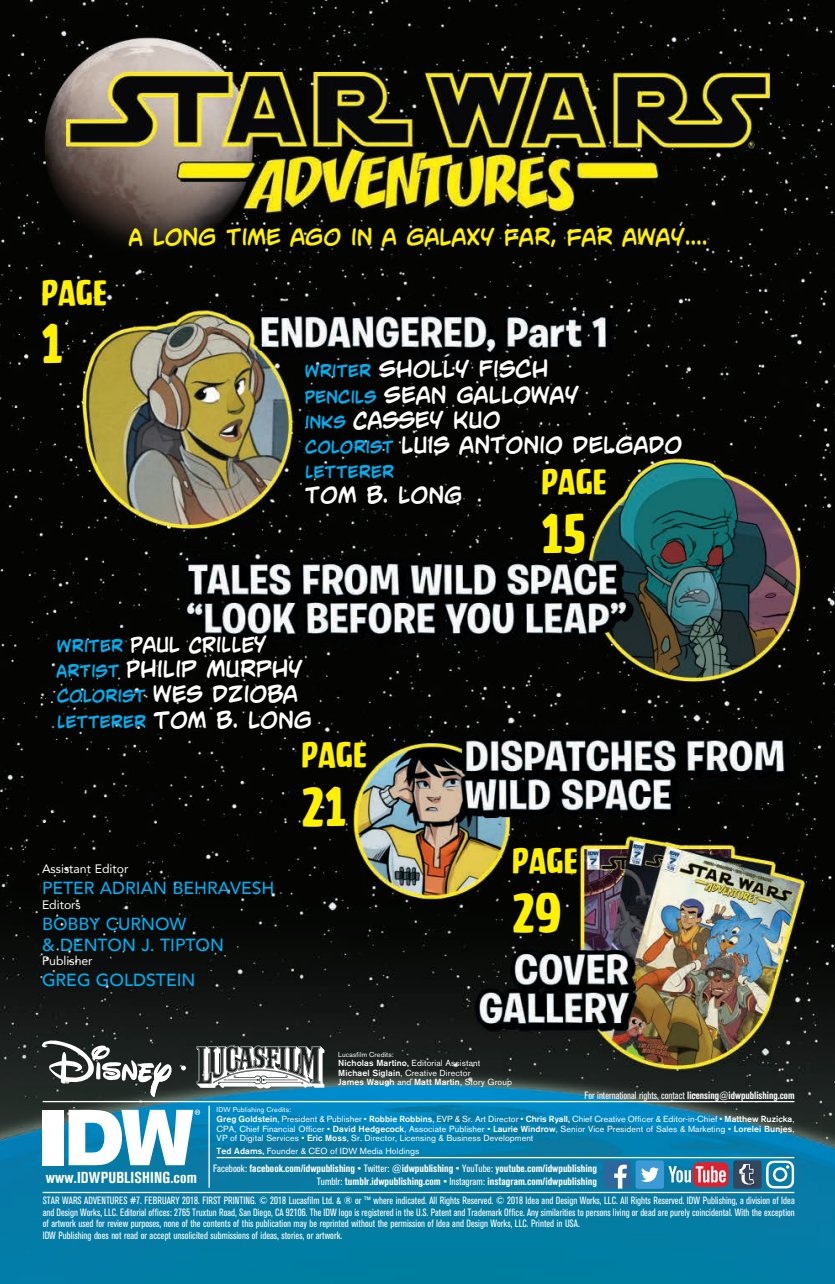
<style>
.page{position:relative;width:835px;height:1284px;background:#fff}
.page>*{position:absolute;margin:0;border:0;box-sizing:border-box;transform-origin:0 0}
.t1{font:49px "CC Battle Cry";color:#fff101}
.t2{font:31.5px "CC Battle Cry";letter-spacing:.01em;color:#fff101}
.t3{font:21px "CC Adam Kubert";letter-spacing:.03em;color:#fff}
.t4{font:21px "CC Adam Kubert";letter-spacing:.025em;color:#fff101}
.t5{font:19.25px "CC Adam Kubert";letter-spacing:.015em;color:#fff}
.t6{font:500 17.5px "Avenir";color:#00aeef}
.t7{font:700 condensed 15.75px "Akzidenz Grotesk BE";letter-spacing:.01em;color:#fff;scale:1.04 1}
.t8{font:15.75px "CC Adam Kubert";letter-spacing:.03em;color:#00aeef}
.t9{font:12.25px "Avenir";color:#fff}
.t10{font:condensed 10.5px/11.4px "Akzidenz Grotesk BE";letter-spacing:.005em;color:#fff;text-align:justify}
.t11{font:700 condensed 10.5px/12.2px "Akzidenz Grotesk BE";color:#fff;text-align:right;scale:1.05 1}
.t12{font:8.75px/9.6px "Akzidenz Grotesk BE";letter-spacing:.01em;color:#fff;text-align:justify}
.t13{font:500 8.75px "Akzidenz Grotesk BE";letter-spacing:.015em;color:#fff}
.t14{font:7px "Akzidenz Grotesk BE";letter-spacing:.015em;color:#fff}
.s1{font-size:15.75px;color:#00aeef}
.s2{font-weight:500}
.s3{font-weight:400}
.s4{font-weight:700}
</style>
<div class="page">
<img style="left:0;top:0;width:834px;height:1284px">
<svg style="left:42px;top:1040px;width:131px;height:57px"></svg>
<svg style="left:197px;top:1045px;width:127px;height:43px"></svg>
<svg style="left:181px;top:1065px;width:5px;height:5px"></svg>
<div style="left:43px;top:1109px;width:21px;height:56px;background:#fff"></div>
<svg style="left:69px;top:1109px;width:131px;height:56px"></svg>
<hr style="left:43px;top:1191px;width:751px;height:2px;background:#fff">
<hr style="left:43px;top:1101px;width:751px;height:1px;background:#fff">
<hr style="left:217px;top:1157px;width:577px;height:1px;background:#fff">
<hr style="left:208px;top:1105px;width:2px;height:82px;background:#fff">
<svg style="left:603px;top:1160px;width:191px;height:28px;background:#6387a6"></svg>
<p class="t2" style="left:41px;top:278px;width:67px">PAGE</p>
<p class="t1" style="left:41px;top:322px;width:24px">1</p>
<p class="t4" style="left:129px;top:226px;width:579px">A LONG TIME AGO IN A GALAXY FAR, FAR AWAY....</p>
<p class="t3" style="left:305px;top:359px;width:244px"><span class="s1">WRITER</span> SHOLLY FISCH</p>
<p class="t3" style="left:305px;top:384px;width:275px"><span class="s1">PENCILS</span> SEAN GALLOWAY</p>
<p class="t3" style="left:305px;top:409px;width:197px"><span class="s1">INKS</span> CASSEY KUO</p>
<p class="t3" style="left:305px;top:434px;width:378px"><span class="s1">COLORIST</span> LUIS ANTONIO DELGADO</p>
<p class="t8" style="left:305px;top:464px;width:90px">LETTERER</p>
<p class="t3" style="left:305px;top:485px;width:158px">TOM B. LONG</p>
<p class="t2" style="left:541px;top:467px;width:67px">PAGE</p>
<p class="t1" style="left:541px;top:511px;width:47px">15</p>
<p class="t5" style="left:57px;top:635px;width:211px"><span class="s1">WRITER</span> PAUL CRILLEY</p>
<p class="t3" style="left:57px;top:658px;width:247px"><span class="s1">ARTIST</span> PHILIP MURPHY</p>
<p class="t3" style="left:57px;top:684px;width:242px"><span class="s1">COLORIST</span> WES DZIOBA</p>
<p class="t3" style="left:57px;top:709px;width:256px"><span class="s1">LETTERER</span> TOM B. LONG</p>
<p class="t9" style="left:42px;top:859px;width:88px">Assistant Editor</p>
<p class="t6" style="left:42px;top:872px;width:234px">PETER ADRIAN BEHRAVESH</p>
<p class="t9" style="left:42px;top:894px;width:40px">Editors</p>
<p class="t6" style="left:42px;top:908px;width:146px">BOBBY CURNOW</p>
<p class="t6" style="left:42px;top:929px;width:183px">&amp; DENTON J. TIPTON</p>
<p class="t9" style="left:42px;top:951px;width:52px">Publisher</p>
<p class="t6" style="left:42px;top:965px;width:155px">GREG GOLDSTEIN</p>
<p class="t2" style="left:301px;top:740px;width:67px">PAGE</p>
<p class="t1" style="left:301px;top:784px;width:47px">21</p>
<p class="t2" style="left:512px;top:846px;width:67px">PAGE</p>
<p class="t1" style="left:512px;top:890px;width:51px">29</p>
<p class="t14" style="left:338px;top:1050px;width:57px">Lucasfilm Credits:</p>
<p class="t12" style="left:338px;top:1058px;width:144px"><span class="s2">Nicholas Martino,</span> Editorial Assistant</p>
<p class="t12" style="left:338px;top:1068px;width:134px"><span class="s2">Michael Siglain</span>, Creative Director</p>
<p class="t13" style="left:338px;top:1077px;width:175px">James Waugh <span class="s3">and</span> Matt Martin<span class="s3">, Story Group</span></p>
<p class="t10" style="left:584px;top:1090px;width:211px">For international rights, contact <span class="s4">licensing@idwpublishing.com</span></p>
<p class="t14" style="left:217px;top:1105px;width:76px">IDW Publishing Credits:</p>
<p class="t12" style="left:217px;top:1114px;width:579px"><span class="s2">Greg Goldstein</span>, President &amp; Publisher • <span class="s2">Robbie Robbins</span>, EVP &amp; Sr. Art Director • <span class="s2">Chris Ryall,</span> Chief Creative Officer &amp; Editor-in-Chief • <span class="s2">Matthew Ruzicka</span>, CPA, Chief Financial Officer • <span class="s2">David Hedgecock</span>, Associate Publisher • <span class="s2">Laurie Windrow</span>, Senior Vice President of Sales &amp; Marketing • <span class="s2">Lorelei Bunjes</span>, VP of Digital Services • <span class="s2">Eric Moss</span>, Sr. Director, Licensing &amp; Business Development</p>
<p class="t12" style="left:217px;top:1146px;width:204px"><span class="s2">Ted Adams,</span> Founder &amp; CEO of IDW Media Holdings</p>
<p class="t7" style="left:46px;top:1168px;width:147px">www.IDWPUBLISHING.com</p>
<p class="t11" style="left:213px;top:1162px;width:367px"><span class="s3">Facebook:</span> facebook.com/idwpublishing <span class="s3">• Twitter:</span> @idwpublishing <span class="s3">• YouTube:</span> youtube.com/idwpublishing<br><span class="s3">Tumblr:</span> tumblr.idwpublishing.com <span class="s3">• Instagram:</span> instagram.com/idwpublishing</p>
<p class="t10" style="left:43px;top:1195px;width:754px">STAR WARS ADVENTURES #7. FEBRUARY 2018. FIRST PRINTING. © 2018 Lucasfilm Ltd. &amp; ® or ™ where indicated. All Rights Reserved. © 2018 Idea and Design Works, LLC. All Rights Reserved. IDW Publishing, a division of Idea and Design Works, LLC. Editorial offices: 2765 Truxtun Road, San Diego, CA 92106. The IDW logo is registered in the U.S. Patent and Trademark Office. Any similarities to persons living or dead are purely coincidental. With the exception of artwork used for review purposes, none of the contents of this publication may be reprinted without the permission of Idea and Design Works, LLC. Printed in USA.</p>
<p class="t10" style="left:43px;top:1229px;width:301px">IDW Publishing does not read or accept unsolicited submissions of ideas, stories, or artwork.</p>
</div>
